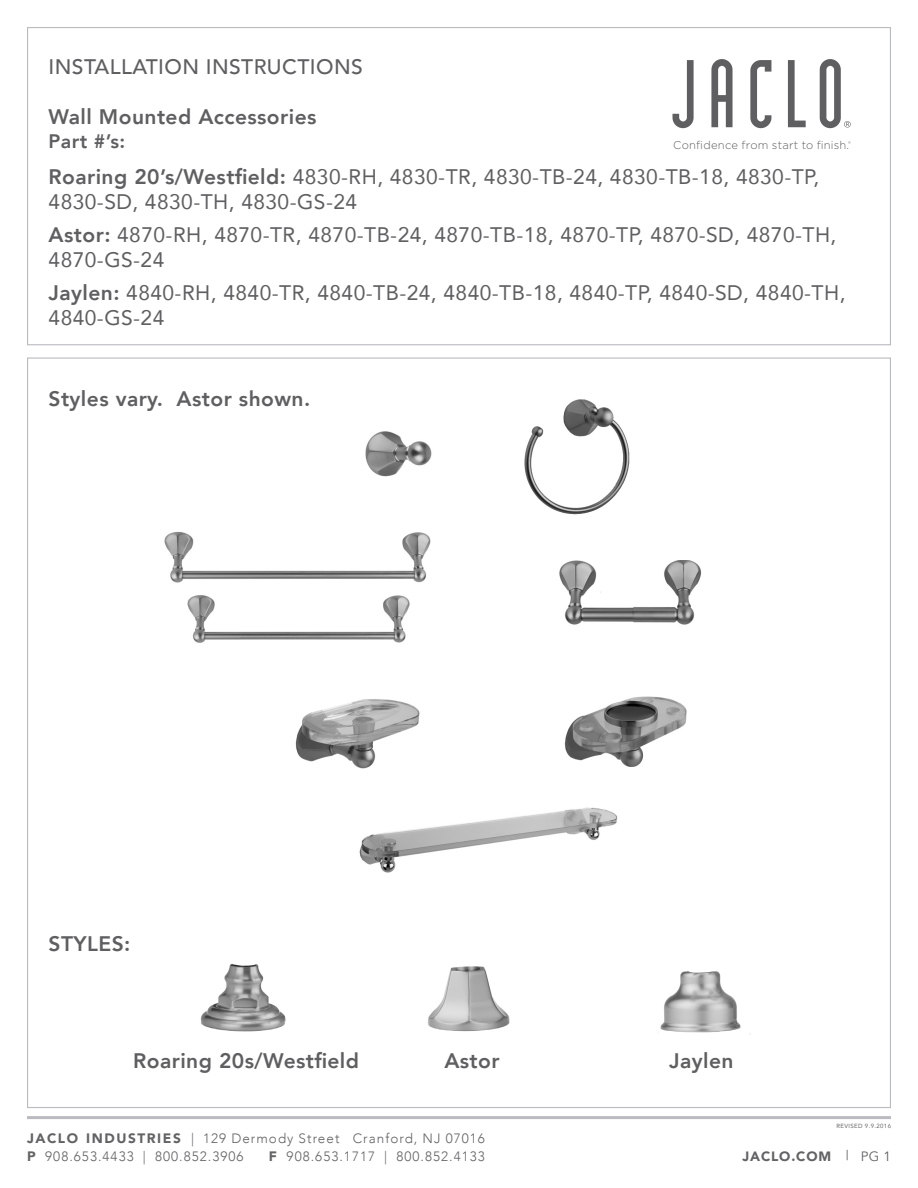
<style>
.page{position:relative;width:918px;height:1188px;background:#fff}
.page>*{position:absolute;margin:0;border:0;box-sizing:border-box;transform-origin:0 0}
.t1{font:21px/25.2px "Avenir";letter-spacing:.02em;color:#5f5f62}
.t2{font:800 21px "Avenir";letter-spacing:.02em;color:#5f5f62}
.t3{font:500 21px "Avenir";letter-spacing:.02em;color:#5f5f62}
.t4{font:800 19.5px "Avenir";color:#5f5f62}
.t5{font:300 13.5px/18px "Avenir";letter-spacing:.075em;color:#636265}
.t6{font:900 13.5px "Avenir";letter-spacing:.065em;color:#636265}
.t7{font:300 11.25px "Gotham";letter-spacing:.02em;color:#5f5f62}
.t8{font:6px "Avenir";letter-spacing:.065em;color:#636265}
.s1{font-weight:800}
.s2{font-weight:900;font-size:13.65px}
.s3{font-weight:400}
</style>
<div class="page">
<hr style="left:27px;top:1116px;width:864px;height:3px;background:#babbbe">
<svg style="left:673px;top:60px;width:21px;height:68px"></svg>
<svg style="left:711px;top:59px;width:22px;height:68px"></svg>
<svg style="left:750px;top:60px;width:21px;height:68px"></svg>
<svg style="left:788px;top:60px;width:18px;height:67px"></svg>
<svg style="left:820px;top:59px;width:31px;height:69px"></svg>
<img style="left:187px;top:595px;width:223px;height:48px">
<img style="left:524px;top:399px;width:106px;height:116px">
<img style="left:164px;top:531px;width:267px;height:52px">
<img style="left:559px;top:560px;width:143px;height:65px">
<img style="left:359px;top:807px;width:259px;height:66px">
<img style="left:365px;top:431px;width:67px;height:46px">
<img style="left:564px;top:696px;width:123px;height:71px">
<img style="left:295px;top:699px;width:125px;height:70px">
<img style="left:200px;top:963px;width:86px;height:69px">
<img style="left:428px;top:966px;width:82px;height:66px">
<img style="left:660px;top:971px;width:91px;height:64px">
<p class="t3" style="left:49px;top:49px;width:316px">INSTALLATION INSTRUCTIONS</p>
<p class="t2" style="left:49px;top:101px;width:269px">Wall Mounted Accessories</p>
<p class="t4" style="left:49px;top:126px;width:78px">Part #’s:</p>
<p class="t1" style="left:49px;top:163px;width:772px"><span class="s1">Roaring 20’s/Westfield:</span> 4830-RH, 4830-TR, 4830-TB-24, 4830-TB-18, 4830-TP,<br>4830-SD, 4830-TH, 4830-GS-24</p>
<p class="t1" style="left:49px;top:221px;width:789px"><span class="s1">Astor:</span> 4870-RH, 4870-TR, 4870-TB-24, 4870-TB-18, 4870-TP, 4870-SD, 4870-TH,<br>4870-GS-24</p>
<p class="t1" style="left:49px;top:280px;width:798px"><span class="s1">Jaylen:</span> 4840-RH, 4840-TR, 4840-TB-24, 4840-TB-18, 4840-TP, 4840-SD, 4840-TH,<br>4840-GS-24</p>
<p class="t7" style="left:673px;top:138px;width:179px">Confidence from start to finish.<sup>®</sup></p>
<p class="t2" style="left:49px;top:382px;width:263px">Styles vary. Astor shown.</p>
<p class="t2" style="left:49px;top:928px;width:83px">STYLES:</p>
<p class="t2" style="left:133px;top:1045px;width:227px">Roaring 20s/Westfield</p>
<p class="t2" style="left:444px;top:1045px;width:57px">Astor</p>
<p class="t2" style="left:669px;top:1045px;width:66px">Jaylen</p>
<p class="t5" style="left:27px;top:1129px;width:459px"><span class="s2">JACLO INDUSTRIES</span> | 129 Dermody Street Cranford, NJ 07016<br><span class="s2">P</span> 908.653.4433 | 800.852.3906</p>
<p class="t5" style="left:269px;top:1147px;width:218px"><span class="s2">F</span> 908.653.1717 | 800.852.4133</p>
<p class="t8" style="left:836px;top:1121px;width:56px">REVISED 9.9.2016</p>
<p class="t6" style="left:742px;top:1145px;width:150px">JACLO.COM <span class="s3">| PG 1</span></p>
</div>
